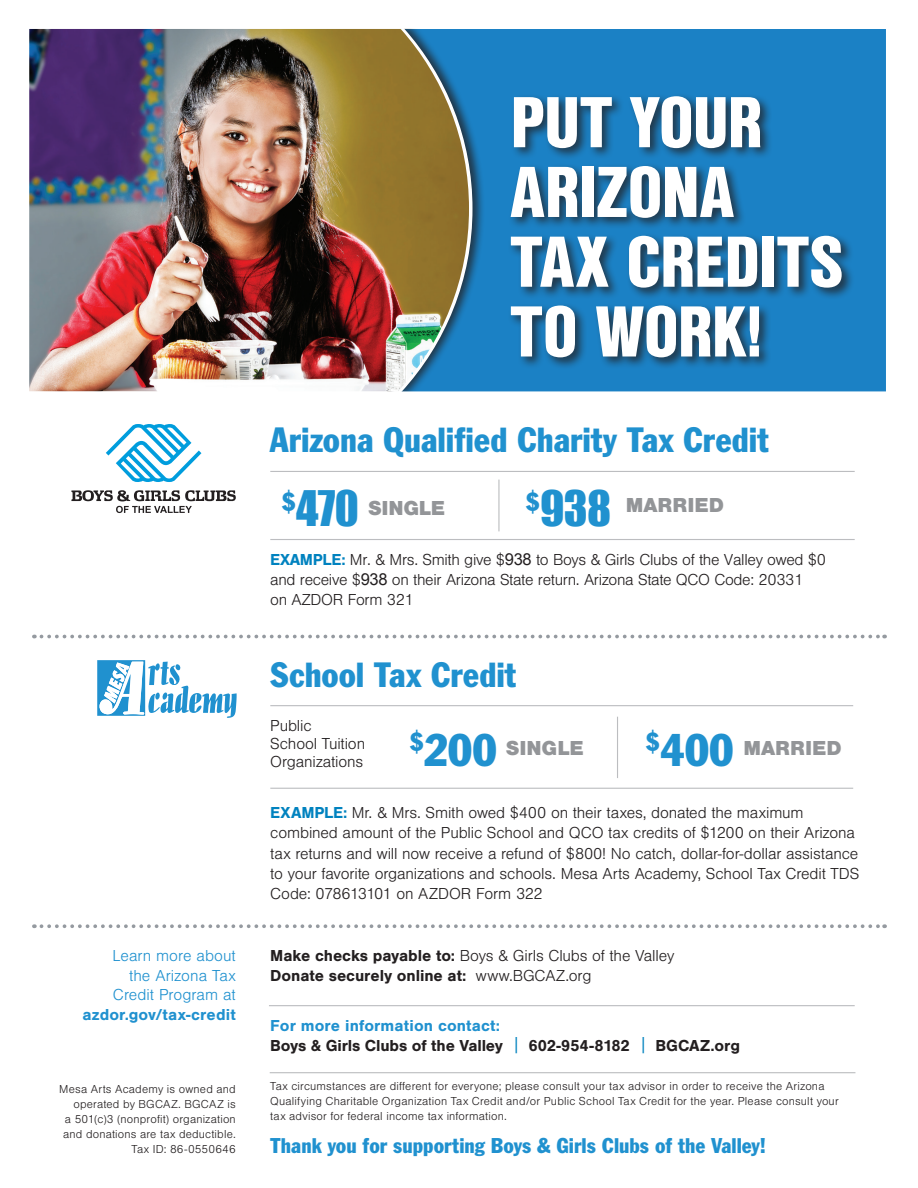
<style>
.page{position:relative;width:918px;height:1188px;background:#fff}
.page>*{position:absolute;margin:0;border:0;box-sizing:border-box;transform-origin:0 0}
.t1{font:900 69.75px/69.8px "Nimbus San Con L";letter-spacing:-.015em;color:#fff;scale:1.05 1}
.t2{font:condensed 45px "Franklin Gothic BT";letter-spacing:-.015em;color:#2091cf}
.t3{font:45px "Impact";color:#2091cf}
.t4{font:condensed 34.5px "Franklin Gothic BT";color:#2091cf}
.t5{font:condensed 21px "Franklin Gothic BT";color:#2091cf}
.t6{font:900 21px "Nimbus San";letter-spacing:-.005em;color:#939598}
.t7{font:300 16.5px/20.2px "Nimbus San";letter-spacing:-.01em;color:#231f20}
.t8{font:700 16.5px/20.2px "Nimbus San";letter-spacing:-.005em;color:#231f20}
.t9{font:300 16.5px/19.5px "Nimbus San";color:#2091cf;text-align:right}
.t10{font:700 16.5px "Nimbus San";letter-spacing:.005em;color:#2091cf}
.t11{font:300 12px/15px "Nimbus San";letter-spacing:.015em;color:#231f20}
.s1{font-family:"Impact";font-weight:400;font-size:45px;color:#2091cf}
.s2{font-weight:700;color:#0082bf}
.s3{font-family:"Arial";font-weight:400}
.s4{font-weight:300}
.s5{color:#2091cf}
.s6{font-weight:300;font-size:19.5px;color:#0082bf}
</style>
<div class="page">
<img style="left:29px;top:28px;width:857px;height:364px">
<svg style="left:71px;top:490px;width:165px;height:23px"></svg>
<svg style="left:106px;top:424px;width:95px;height:58px"></svg>
<hr style="left:270px;top:471px;width:585px;height:1px;background:#bcbdc0">
<hr style="left:270px;top:539px;width:585px;height:1px;background:#bcbdc0">
<hr style="left:498px;top:480px;width:2px;height:51px;background:#bcbdc0">
<hr style="left:270px;top:705px;width:583px;height:1px;background:#bcbdc0">
<hr style="left:270px;top:788px;width:583px;height:1px;background:#bcbdc0">
<hr style="left:617px;top:717px;width:1px;height:61px;background:#bcbdc0">
<hr style="left:269px;top:1005px;width:586px;height:1px;background:#bcbdc0">
<hr style="left:270px;top:1072px;width:585px;height:1px;background:#bcbdc0">
<svg style="left:41px;top:924px;width:844px;height:4px"></svg>
<svg style="left:97px;top:660px;width:140px;height:58px"></svg>
<svg style="left:41px;top:635px;width:844px;height:3px"></svg>
<p class="t9" style="left:112px;top:946px;width:125px">Learn more about the Arizona Tax<br>Credit Program at</p>
<p class="t10" style="left:83px;top:1005px;width:155px">azdor.gov/tax-credit</p>
<p class="t11" style="left:59px;top:1082px;width:178px;text-align:right">Mesa Arts Academy is owned and operated by BGCAZ. BGCAZ is<br>a 501(c)3 (nonprofit) organization and donations are tax deductible.<br>Tax ID: 86-0550646</p>
<h1 class="t1" style="left:510px;top:85px;width:319px">PUT YOUR<br>ARIZONA<br>TAX CREDITS<br>TO WORK!</h1>
<h3 class="t4" style="left:270px;top:417px;width:500px">Arizona Qualified Charity Tax Credit</h3>
<p class="t6" style="left:281px;top:496px;width:165px"><sup>$</sup><span class="s1">470</span> SINGLE</p>
<p class="t6" style="left:626px;top:493px;width:100px">MARRIED</p>
<p class="t7" style="left:270px;top:550px;width:557px"><span class="s2">EXAMPLE:</span> Mr. &amp; Mrs. Smith give $<span class="s3">938</span> to Boys &amp; Girls Clubs of the Valley owed $0 and receive $<span class="s3">938</span> on their Arizona State return. Arizona State QCO Code: 20331<br>on AZDOR Form 321</p>
<h2 class="t3" style="left:526px;top:473px;width:87px"><sup>$</sup>938</h2>
<h3 class="t4" style="left:270px;top:653px;width:248px">School Tax Credit</h3>
<p class="t7" style="left:270px;top:717px;width:96px;line-height:18px">Public<br>School Tuition<br>Organizations</p>
<h2 class="t2" style="left:410px;top:720px;width:89px"><sup>$</sup>200</h2>
<h2 class="t2" style="left:646px;top:720px;width:90px"><sup>$</sup>400</h2>
<p class="t6" style="left:506px;top:736px;width:79px">SINGLE</p>
<p class="t6" style="left:743px;top:736px;width:100px">MARRIED</p>
<p class="t7" style="left:270px;top:803px;width:591px"><span class="s2">EXAMPLE:</span> Mr. &amp; Mrs. Smith owed $400 on their taxes, donated the maximum combined amount of the Public School and QCO tax credits of $1200 on their Arizona tax returns and will now receive a refund of $800! No catch, dollar-for-dollar assistance to your favorite organizations and schools. Mesa Arts Academy, School Tax Credit TDS Code: 078613101 on AZDOR Form 322</p>
<p class="t8" style="left:270px;top:946px;width:406px">Make checks payable to: <span class="s4">Boys &amp; Girls Clubs of the Valley<br></span>Donate securely online at: <span class="s4">www.BGCAZ.org</span></p>
<p class="t8" style="left:270px;top:1015px;width:471px"><span class="s5">For more information contact:<br></span>Boys &amp; Girls Clubs of the Valley <span class="s6">|</span> 602-954-8182 <span class="s6">|</span> BGCAZ.org</p>
<p class="t11" style="left:270px;top:1079px;width:570px">Tax circumstances are different for everyone; please consult your tax advisor in order to receive the Arizona<br>Qualifying Charitable Organization Tax Credit and/or Public School Tax Credit for the year. Please consult your tax advisor for federal income tax information.</p>
<p class="t5" style="left:270px;top:1132px;width:497px">Thank you for supporting Boys &amp; Girls Clubs of the Valley!</p>
</div>
